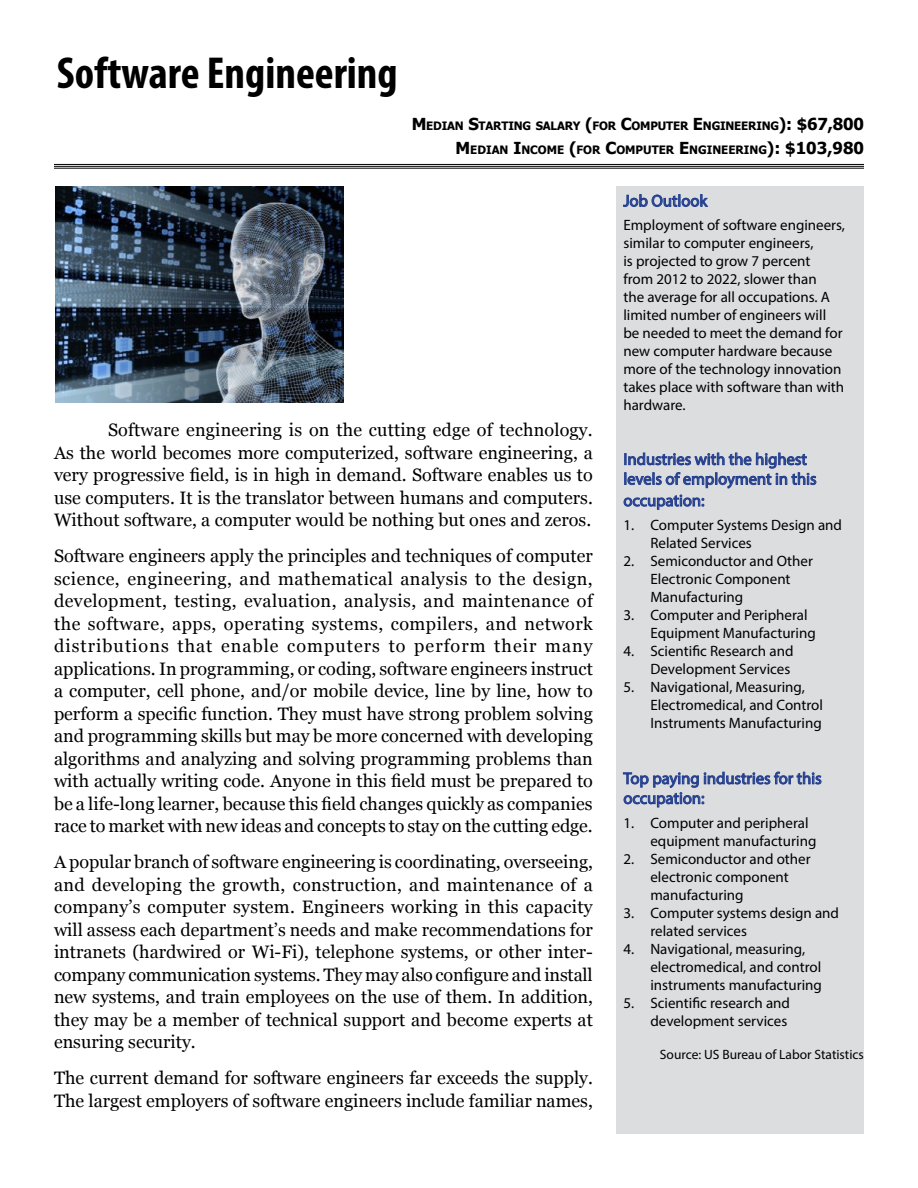
<style>
.page{position:relative;width:918px;height:1188px;background:#fff}
.page>*{position:absolute;margin:0;border:0;box-sizing:border-box;transform-origin:0 0}
.t1{font:700 condensed 45px "Myriad Pro";color:#000}
.t2{font:18px/22.5px "Georgia";color:#000;text-align:justify}
.t3{font:16.5px/19.8px "Myriad Pro";color:#25408f}
.t4{font:15px/18px "Myriad Pro";color:#000}
.t5{font:13.5px "Myriad Pro";color:#000}
.t6{font:700 11.55px "Tahoma";letter-spacing:-.015em;color:#000}
.s1{font-size:16.5px}
</style>
<div class="page">
<div style="left:617px;top:186px;width:247px;height:948px;background:#dcddde"></div>
<svg style="left:623px;top:194px;width:86px;height:13px"></svg>
<svg style="left:623px;top:452px;width:194px;height:58px"></svg>
<svg style="left:623px;top:771px;width:199px;height:37px"></svg>
<img style="left:56px;top:187px;width:288px;height:216px">
<hr style="left:54px;top:164px;width:810px;height:1px;background:#000">
<hr style="left:54px;top:166px;width:810px;height:1px;background:#000">
<hr style="left:54px;top:168px;width:810px;height:1px;background:#000">
<p class="t1" style="left:57px;top:45px;width:342px">Software Engineering</p>
<p class="t6" style="left:412px;top:118px;width:454px"><span class="s1">M</span>EDIAN <span class="s1">S</span>TARTING SALARY <span class="s1">(</span>FOR <span class="s1">C</span>OMPUTER <span class="s1">E</span> NGINEERING<span class="s1">): $67,800</span></p>
<p class="t6" style="left:456px;top:142px;width:410px"><span class="s1">M</span>EDIAN <span class="s1">I</span>NCOME <span class="s1">(</span>FOR <span class="s1">C</span>OMPUTER <span class="s1">E</span> NGINEERING<span class="s1">): $103,980</span></p>
<p class="t3" style="left:623px;top:191px;width:85px">Job Outlook</p>
<p class="t4" style="left:623px;top:216px;width:223px">Employment of software engineers, similar to computer engineers,<br>is projected to grow 7 percent<br>from 2012 to 2022, slower than<br>the average for all occupations. A limited number of engineers will be needed to meet the demand for new computer hardware because more of the technology innovation takes place with software than with hardware.</p>
<p class="t2" style="left:54px;top:418px;width:540px;text-indent:54px">Software engineering is on the cutting edge of technology.<br>As the world becomes more computerized, software engineering, a very progressive field, is in high in demand. Software enables us to use computers. It is the translator between humans and computers.<br>Without software, a computer would be nothing but ones and zeros.</p>
<p class="t2" style="left:54px;top:544px;width:540px">Software engineers apply the principles and techniques of computer science, engineering, and mathematical analysis to the design, development, testing, evaluation, analysis, and maintenance of the software, apps, operating systems, compilers, and network distributions that enable computers to perform their many applications. In programming, or coding, software engineers instruct a computer, cell phone, and/or mobile device, line by line, how to perform a specific function. They must have strong problem solving and programming skills but may be more concerned with developing algorithms and analyzing and solving programming problems than with actually writing code. Anyone in this field must be prepared to be a life-long learner, because this field changes quickly as companies race to market with new ideas and concepts to stay on the cutting edge.</p>
<p class="t2" style="left:54px;top:850px;width:541px">A popular branch of software engineering is coordinating, overseeing, and developing the growth, construction, and maintenance of a company’s computer system. Engineers working in this capacity will assess each department’s needs and make recommendations for intranets (hardwired or Wi-Fi), telephone systems, or other inter&shy;company communication systems. They may also configure and install new systems, and train employees on the use of them. In addition, they may be a member of technical support and become experts at ensuring security.</p>
<p class="t2" style="left:54px;top:1066px;width:540px">The current demand for software engineers far exceeds the supply.<br>The largest employers of software engineers include familiar names,</p>
<p class="t3" style="left:623px;top:449px;width:195px">Industries with the highest levels of employment in this</p>
<p class="t3" style="left:623px;top:490px;width:83px">occupation:</p>
<p class="t4" style="left:650px;top:516px;width:193px;text-indent:-27px">1. Computer Systems Design and<br>Related Services</p>
<p class="t4" style="left:650px;top:552px;width:164px;text-indent:-27px">2. Semiconductor and Other<br>Electronic Component<br>Manufacturing</p>
<p class="t4" style="left:650px;top:606px;width:167px;text-indent:-27px">3. Computer and Peripheral<br>Equipment Manufacturing</p>
<p class="t4" style="left:623px;top:642px;width:172px;text-align:right">4. Scientific Research and<br>Development Services</p>
<p class="t4" style="left:650px;top:678px;width:174px;text-indent:-27px">5. Navigational, Measuring,<br>Electromedical, and Control<br>Instruments Manufacturing</p>
<p class="t3" style="left:623px;top:768px;width:200px">Top paying industries for this occupation:</p>
<p class="t4" style="left:650px;top:814px;width:167px;text-indent:-27px">1. Computer and peripheral equipment manufacturing</p>
<p class="t4" style="left:650px;top:850px;width:162px;text-indent:-27px">2. Semiconductor and other electronic component manufacturing</p>
<p class="t4" style="left:650px;top:904px;width:190px;text-indent:-27px">3. Computer systems design and related services</p>
<p class="t4" style="left:650px;top:940px;width:173px;text-indent:-27px">4. Navigational, measuring, electromedical, and control instruments manufacturing</p>
<p class="t4" style="left:623px;top:994px;width:168px;text-align:right">5. Scientific research and development services</p>
<p class="t5" style="left:660px;top:1046px;width:206px">Source: US Bureau of Labor Statistics</p>
</div>
